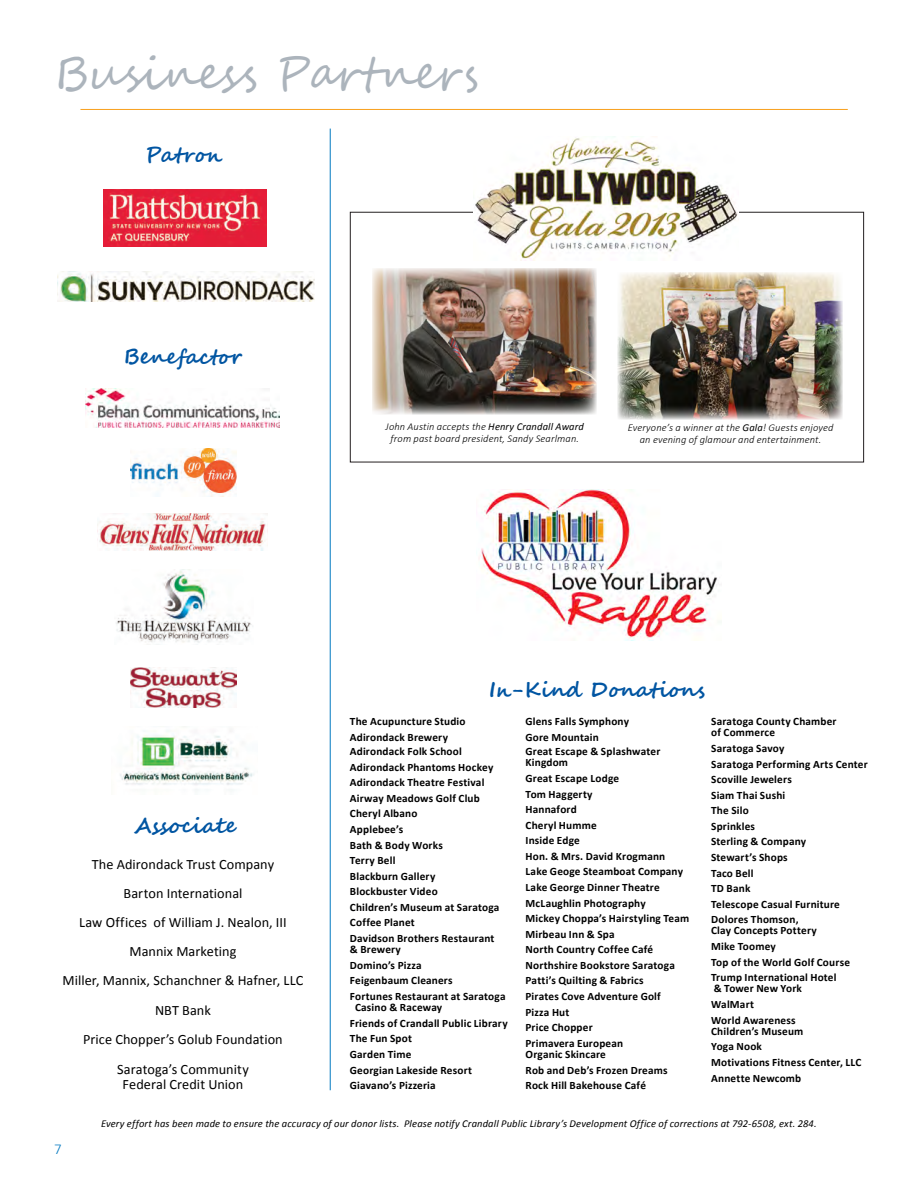
<style>
.page{position:relative;width:918px;height:1188px;background:#fff}
.page>*{position:absolute;margin:0;border:0;box-sizing:border-box;transform-origin:0 0}
.Header_2{font:45px "Segoe Script";color:#acb4bc}
.Donor_Subhead{font:700 21px "Segoe Script";color:#0155a2}
.Pres_Dir_Message_Cop{font:300 15px "Calibri";color:#0078c0}
.Donors{font:14.25px/15px "Calibri";letter-spacing:.005em;color:#000001;text-align:center}
.In_Kind{font:700 11.25px/11.2px "Calibri";letter-spacing:.015em;color:#000001}
.t1{font:italic 300 10.5px/12px "Calibri";letter-spacing:.01em;color:#000001;text-align:center}
.Donors-2{font:italic 10.5px "Calibri";letter-spacing:.015em;color:#000001}
.s1{font-weight:400}
</style>
<div class="page">
<img style="left:97px;top:514px;width:169px;height:37px">
<img style="left:57px;top:271px;width:258px;height:30px">
<img style="left:120px;top:730px;width:134px;height:60px">
<img style="left:131px;top:667px;width:105px;height:41px">
<img style="left:103px;top:189px;width:164px;height:57px">
<img style="left:86px;top:388px;width:194px;height:40px">
<img style="left:475px;top:138px;width:263px;height:122px">
<img style="left:618px;top:272px;width:224px;height:147px">
<img style="left:372px;top:268px;width:225px;height:146px">
<hr style="left:80px;top:109px;width:768px;height:1px;background:#f89f1c">
<hr style="left:330px;top:129px;width:1px;height:961px;background:#0078c0">
<img style="left:479px;top:489px;width:238px;height:152px">
<img style="left:130px;top:449px;width:106px;height:48px">
<img style="left:116px;top:569px;width:136px;height:74px">
<p class="Header_2" style="left:54px;top:37px;width:426px">Business Partners</p>
<p class="Donor_Subhead" style="left:145px;top:138px;width:79px">Patron</p>
<p class="Donor_Subhead" style="left:124px;top:339px;width:119px">Benefactor</p>
<p class="t1" style="left:386px;top:420px;width:200px">John Austin accepts the <span class="s1">Henry Crandall Award </span>from past board president, Sandy Searlman.</p>
<p class="t1" style="left:628px;top:422px;width:207px">Everyone’s a winner at the <span class="s1">Gala</span>! Guests enjoyed an evening of glamour and entertainment.</p>
<p class="Donor_Subhead" style="left:134px;top:809px;width:104px">Associate</p>
<p class="Donors" style="left:92px;top:857px;width:184px">The Adirondack Trust Company</p>
<p class="Donors" style="left:123px;top:886px;width:121px">Barton International</p>
<p class="Donors" style="left:79px;top:915px;width:209px">Law Offices of William J. Nealon, III</p>
<p class="Donors" style="left:130px;top:944px;width:108px">Mannix Marketing</p>
<p class="Donors" style="left:63px;top:973px;width:242px">Miller, Mannix, Schanchner &amp; Hafner, LLC</p>
<p class="Donors" style="left:155px;top:1002px;width:57px">NBT Bank</p>
<p class="Donors" style="left:83px;top:1032px;width:201px">Price Chopper’s Golub Foundation</p>
<p class="Donors" style="left:117px;top:1062px;width:133px">Saratoga’s Community<br>Federal Credit Union</p>
<p class="Donor_Subhead" style="left:489px;top:673px;width:217px">In-Kind Donations</p>
<p class="In_Kind" style="left:350px;top:716px;width:117px">The Acupuncture Studio</p>
<p class="In_Kind" style="left:350px;top:731px;width:100px">Adirondack Brewery</p>
<p class="In_Kind" style="left:350px;top:746px;width:113px">Adirondack Folk School</p>
<p class="In_Kind" style="left:350px;top:761px;width:145px">Adirondack Phantoms Hockey</p>
<p class="In_Kind" style="left:350px;top:777px;width:136px">Adirondack Theatre Festival</p>
<p class="In_Kind" style="left:350px;top:793px;width:131px">Airway Meadows Golf Club</p>
<p class="In_Kind" style="left:350px;top:808px;width:69px">Cheryl Albano</p>
<p class="In_Kind" style="left:350px;top:824px;width:55px">Applebee’s</p>
<p class="In_Kind" style="left:350px;top:839px;width:95px">Bath &amp; Body Works</p>
<p class="In_Kind" style="left:350px;top:855px;width:47px">Terry Bell</p>
<p class="In_Kind" style="left:350px;top:870px;width:87px">Blackburn Gallery</p>
<p class="In_Kind" style="left:350px;top:886px;width:89px">Blockbuster Video</p>
<p class="In_Kind" style="left:350px;top:902px;width:151px">Children’s Museum at Saratoga</p>
<p class="In_Kind" style="left:350px;top:917px;width:66px">Coffee Planet</p>
<p class="In_Kind" style="left:350px;top:933px;width:146px">Davidson Brothers Restaurant &amp; Brewery</p>
<p class="In_Kind" style="left:350px;top:959px;width:73px">Domino’s Pizza</p>
<p class="In_Kind" style="left:350px;top:975px;width:104px">Feigenbaum Cleaners</p>
<p class="In_Kind" style="left:355px;top:991px;width:152px;text-indent:-5px">Fortunes Restaurant at Saratoga<br>Casino &amp; Raceway</p>
<p class="In_Kind" style="left:350px;top:1017px;width:159px">Friends of Crandall Public Library</p>
<p class="In_Kind" style="left:350px;top:1033px;width:64px">The Fun Spot</p>
<p class="In_Kind" style="left:350px;top:1049px;width:63px">Garden Time</p>
<p class="In_Kind" style="left:350px;top:1064px;width:124px">Georgian Lakeside Resort</p>
<p class="In_Kind" style="left:350px;top:1080px;width:87px">Giavano’s Pizzeria</p>
<p class="In_Kind" style="left:526px;top:716px;width:105px">Glens Falls Symphony</p>
<p class="In_Kind" style="left:526px;top:731px;width:75px">Gore Mountain</p>
<p class="In_Kind" style="left:526px;top:746px;width:136px">Great Escape &amp; Splashwater<br>Kingdom</p>
<p class="In_Kind" style="left:526px;top:773px;width:95px">Great Escape Lodge</p>
<p class="In_Kind" style="left:526px;top:788px;width:69px">Tom Haggerty</p>
<p class="In_Kind" style="left:526px;top:804px;width:53px">Hannaford</p>
<p class="In_Kind" style="left:526px;top:819px;width:73px">Cheryl Humme</p>
<p class="In_Kind" style="left:526px;top:835px;width:56px">Inside Edge</p>
<p class="In_Kind" style="left:526px;top:851px;width:141px">Hon. &amp; Mrs. David Krogmann</p>
<p class="In_Kind" style="left:526px;top:866px;width:159px">Lake Geoge Steamboat Company</p>
<p class="In_Kind" style="left:526px;top:882px;width:136px">Lake George Dinner Theatre</p>
<p class="In_Kind" style="left:526px;top:897px;width:122px">McLaughlin Photography</p>
<p class="In_Kind" style="left:526px;top:913px;width:165px">Mickey Choppa’s Hairstyling Team</p>
<p class="In_Kind" style="left:526px;top:928px;width:91px">Mirbeau Inn &amp; Spa</p>
<p class="In_Kind" style="left:526px;top:944px;width:129px">North Country Coffee Café</p>
<p class="In_Kind" style="left:526px;top:959px;width:151px">Northshire Bookstore Saratoga</p>
<p class="In_Kind" style="left:526px;top:975px;width:120px">Patti’s Quilting &amp; Fabrics</p>
<p class="In_Kind" style="left:526px;top:991px;width:137px">Pirates Cove Adventure Golf</p>
<p class="In_Kind" style="left:526px;top:1006px;width:45px">Pizza Hut</p>
<p class="In_Kind" style="left:526px;top:1022px;width:69px">Price Chopper</p>
<p class="In_Kind" style="left:526px;top:1037px;width:99px">Primavera European<br>Organic Skincare</p>
<p class="In_Kind" style="left:526px;top:1064px;width:144px">Rob and Deb’s Frozen Dreams</p>
<p class="In_Kind" style="left:526px;top:1080px;width:122px">Rock Hill Bakehouse Café</p>
<p class="In_Kind" style="left:711px;top:716px;width:127px">Saratoga County Chamber of Commerce</p>
<p class="In_Kind" style="left:711px;top:743px;width:75px">Saratoga Savoy</p>
<p class="In_Kind" style="left:711px;top:758px;width:158px">Saratoga Performing Arts Center</p>
<p class="In_Kind" style="left:711px;top:774px;width:82px">Scoville Jewelers</p>
<p class="In_Kind" style="left:711px;top:789px;width:76px">Siam Thai Sushi</p>
<p class="In_Kind" style="left:711px;top:805px;width:39px">The Silo</p>
<p class="In_Kind" style="left:711px;top:820px;width:45px">Sprinkles</p>
<p class="In_Kind" style="left:711px;top:836px;width:97px">Sterling &amp; Company</p>
<p class="In_Kind" style="left:711px;top:852px;width:78px">Stewart’s Shops</p>
<p class="In_Kind" style="left:711px;top:867px;width:44px">Taco Bell</p>
<p class="In_Kind" style="left:711px;top:883px;width:41px">TD Bank</p>
<p class="In_Kind" style="left:711px;top:898px;width:130px">Telescope Casual Furniture</p>
<p class="In_Kind" style="left:711px;top:914px;width:107px">Dolores Thomson,<br>Clay Concepts Pottery</p>
<p class="In_Kind" style="left:711px;top:941px;width:66px">Mike Toomey</p>
<p class="In_Kind" style="left:711px;top:956px;width:140px">Top of the World Golf Course</p>
<p class="In_Kind" style="left:711px;top:972px;width:127px">Trump International Hotel &amp; Tower New York</p>
<p class="In_Kind" style="left:711px;top:999px;width:44px">WalMart</p>
<p class="In_Kind" style="left:711px;top:1014px;width:94px">World Awareness<br>Children’s Museum</p>
<p class="In_Kind" style="left:711px;top:1041px;width:52px">Yoga Nook</p>
<p class="In_Kind" style="left:711px;top:1057px;width:152px">Motivations Fitness Center, LLC</p>
<p class="In_Kind" style="left:711px;top:1072px;width:92px">Annette Newcomb</p>
<p class="Pres_Dir_Message_Cop" style="left:54px;top:1140px;width:9px">7</p>
<p class="Donors-2" style="left:101px;top:1116px;width:717px">Every effort has been made to ensure the accuracy of our donor lists. Please notify Crandall Public Library’s Development Office of corrections at 792-6508, ext. 284.</p>
</div>
